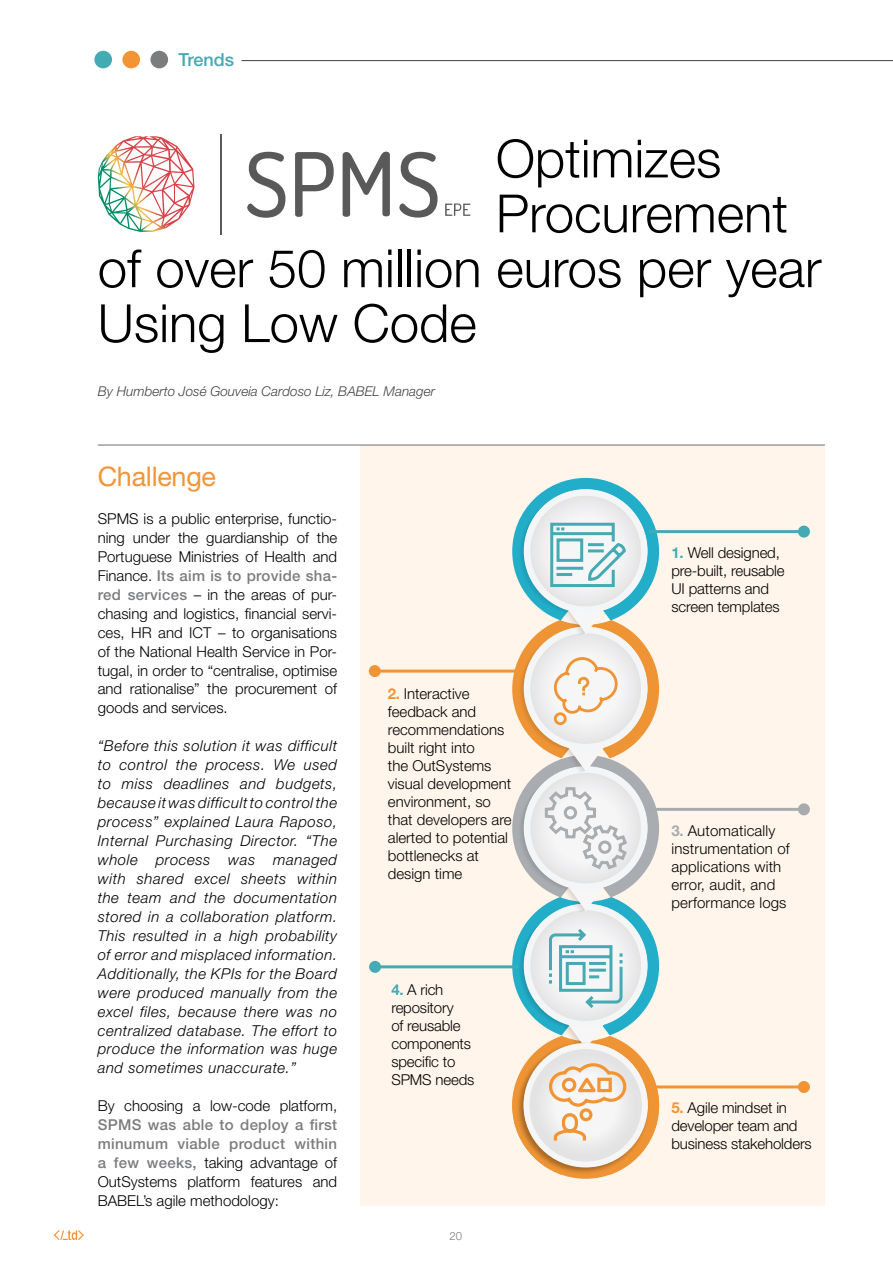
<style>
.page{position:relative;width:893px;height:1263px;background:#fff}
.page>*{position:absolute;margin:0;border:0;box-sizing:border-box;transform-origin:0 0}
.t1{font:300 52.65px "Helvetica Neue LT Std";color:#000}
.t2{font:27px "Helvetica Neue LT Std";letter-spacing:-.01em;color:#f29433}
.t3{font:500 18px "Helvetica Neue LT Std";color:#44aab4}
.t4{font:300 15px/18px "Helvetica Neue LT Std";color:#000}
.t5{font:italic 300 15px/18.9px "Helvetica Neue LT Std";letter-spacing:.035em;color:#000;text-align:justify}
.t6{font:italic 300 13.5px "Helvetica Neue LT Std";color:#434345}
.t7{font:300 11.4px "Helvetica Neue LT Std";color:#7b7c7e}
.s1{font-weight:500;color:#7b7c7e}
.s2{font-weight:700;color:#f29433}
.s3{font-weight:700;color:#44aab4}
.s4{font-weight:700;color:#a7abae}
</style>
<div class="page">
<div style="left:360px;top:444px;width:465px;height:762px;background:#fff5eb"></div>
<hr style="left:649px;top:530px;width:155px;height:3px;background:#44aab4">
<div style="left:798px;top:526px;width:12px;height:12px;background:#44aab4;border-radius:50%"></div>
<hr style="left:649px;top:808px;width:155px;height:3px;background:#a7abae">
<div style="left:798px;top:803px;width:12px;height:12px;background:#a7abae;border-radius:50%"></div>
<hr style="left:649px;top:1085px;width:155px;height:3px;background:#f29433">
<div style="left:798px;top:1081px;width:12px;height:12px;background:#f29433;border-radius:50%"></div>
<hr style="left:375px;top:670px;width:144px;height:3px;background:#f29433">
<div style="left:369px;top:665px;width:12px;height:12px;background:#f29433;border-radius:50%"></div>
<hr style="left:375px;top:965px;width:144px;height:3px;background:#44aab4">
<div style="left:369px;top:961px;width:12px;height:12px;background:#44aab4;border-radius:50%"></div>
<svg style="left:512px;top:478px;width:147px;height:701px"></svg>
<hr style="left:98px;top:444px;width:727px;height:2px;background:#9c9e9f">
<svg style="left:98px;top:136px;width:96px;height:96px"></svg>
<svg style="left:247px;top:152px;width:39px;height:66px"></svg>
<svg style="left:295px;top:152px;width:39px;height:65px"></svg>
<svg style="left:342px;top:152px;width:48px;height:65px"></svg>
<svg style="left:399px;top:152px;width:39px;height:66px"></svg>
<svg style="left:445px;top:203px;width:25px;height:13px"></svg>
<hr style="left:220px;top:135px;width:2px;height:100px;background:#595959">
<svg style="left:54px;top:1230px;width:30px;height:10px"></svg>
<hr style="left:242px;top:60px;width:651px;height:1px;background:#434345">
<div style="left:122px;top:51px;width:18px;height:17px;background:#f29433;border-radius:50%"></div>
<div style="left:94px;top:51px;width:18px;height:17px;background:#44aab4;border-radius:50%"></div>
<div style="left:150px;top:51px;width:18px;height:17px;background:#7b7c7e;border-radius:50%"></div>
<p class="t3" style="left:178px;top:49px;width:57px">Trends</p>
<h1 class="t1" style="left:496px;top:126px;width:227px">Optimizes</h1>
<h1 class="t1" style="left:496px;top:181px;width:294px">Procurement</h1>
<h1 class="t1" style="left:98px;top:236px;width:725px">of over 50 million euros per year</h1>
<h1 class="t1" style="left:98px;top:291px;width:380px">Using Low Code</h1>
<p class="t6" style="left:98px;top:383px;width:339px">By Humberto José Gouveia Cardoso Liz, BABEL Manager</p>
<h2 class="t2" style="left:98px;top:460px;width:120px">Challenge</h2>
<p class="t4" style="left:98px;top:509px;width:241px;line-height:18.9px;text-align:justify">SPMS is a public enterprise, functio&shy;ning under the guardianship of the Portuguese Ministries of Health and Finance. <span class="s1">Its aim is to provide sha&shy;red services</span> – in the areas of pur&shy;chasing and logistics, financial servi&shy;ces, HR and ICT – to organisations of the National Health Service in Por&shy;tugal, in order to “centralise, optimise and rationalise” the procurement of goods and services.</p>
<p class="t5" style="left:98px;top:736px;width:241px">“Before this solution it was difficult to control the process. We used to miss deadlines and budgets, because it was difficult to control the process” explained Laura Raposo, Internal Purchasing Director. “The whole process was managed with shared excel sheets within the team and the documentation stored in a collaboration platform.<br>This resulted in a high probability of error and misplaced information.<br>Additionally, the KPIs for the Board were produced manually from the excel files, because there was no centralized database. The effort to produce the information was huge and sometimes unaccurate.”</p>
<p class="t4" style="left:98px;top:1097px;width:241px">By choosing a low-code platform,</p>
<p class="t4" style="left:98px;top:1115px;width:241px;line-height:18.9px;text-align:justify"><span class="s1">SPMS was able to deploy a first minumum viable product within a few weeks,</span> taking advantage of OutSystems platform features and BABEL’s agile methodology:</p>
<p class="t4" style="left:388px;top:684px;width:125px"><span class="s2">2.</span> Interactive feedback and recommendations built right into<br>the OutSystems visual development environment, so that developers are alerted to potential bottlenecks at design time</p>
<p class="t4" style="left:391px;top:981px;width:85px"><span class="s3">4.</span> A rich repository<br>of reusable components specific to<br>SPMS needs</p>
<p class="t7" style="left:449px;top:1229px;width:14px">20</p>
<p class="t4" style="left:671px;top:543px;width:115px"><span class="s3">1.</span> Well designed, pre-built, reusable<br>UI patterns and screen templates</p>
<p class="t4" style="left:671px;top:822px;width:120px"><span class="s4">3.</span> Automatically instrumentation of applications with error, audit, and performance logs</p>
<p class="t4" style="left:671px;top:1098px;width:142px"><span class="s2">5.</span> Agile mindset in developer team and business stakeholders</p>
</div>
